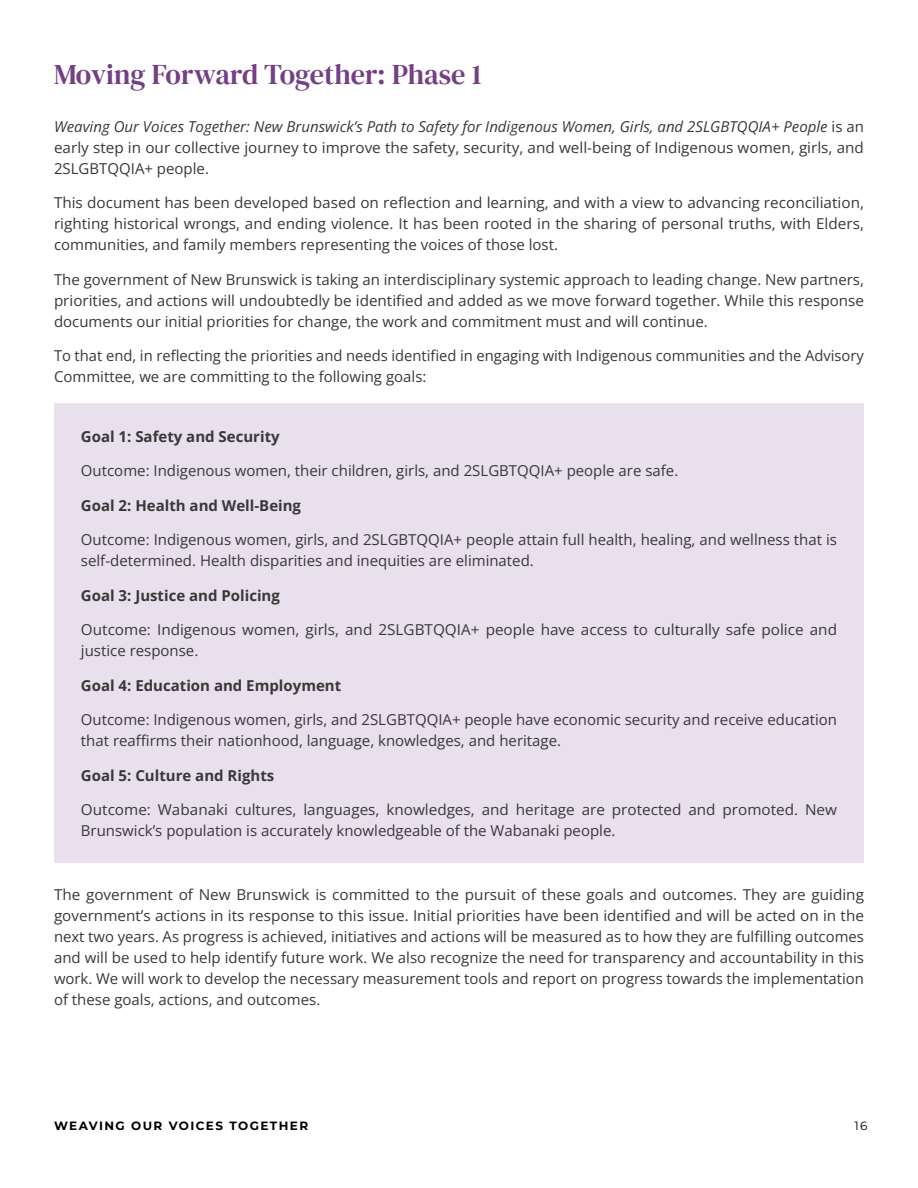
<style>
.page{position:relative;width:918px;height:1188px;background:#fff}
.page>*{position:absolute;margin:0;border:0;box-sizing:border-box;transform-origin:0 0}
.t1{font:28.5px "DM Serif Text";color:#733f86}
.t2{font:15px/21px "Open Sans";color:#383839}
.t3{font:700 15px "Open Sans";color:#383839}
.t4{font:100 12px "Montserrat";letter-spacing:.12em;color:#000}
.s1{font-style:italic}
</style>
<div class="page">
<div style="left:54px;top:403px;width:810px;height:460px;background:#e8e0ec"></div>
<h1 class="t1" style="left:54px;top:57px;width:429px">Moving Forward Together: Phase 1</h1>
<p class="t2" style="left:54px;top:115px;width:812px;text-align:justify"><span class="s1">Weaving Our Voices Together: New Brunswick’s Path to Safety for Indigenous Women, Girls, and 2SLGBTQQIA+ People</span> is an early step in our collective journey to improve the safety, security, and well-being of Indigenous women, girls, and 2SLGBTQQIA+ people.</p>
<p class="t2" style="left:54px;top:192px;width:812px;text-align:justify">This document has been developed based on reflection and learning, and with a view to advancing reconciliation, righting historical wrongs, and ending violence. It has been rooted in the sharing of personal truths, with Elders, communities, and family members representing the voices of those lost.</p>
<p class="t2" style="left:54px;top:268px;width:812px;text-align:justify">The government of New Brunswick is taking an interdisciplinary systemic approach to leading change. New partners, priorities, and actions will undoubtedly be identified and added as we move forward together. While this response documents our initial priorities for change, the work and commitment must and will continue.</p>
<p class="t2" style="left:54px;top:345px;width:811px">To that end, in reflecting the priorities and needs identified in engaging with Indigenous communities and the Advisory<br>Committee, we are committing to the following goals:</p>
<p class="t3" style="left:81px;top:426px;width:200px">Goal 1: Safety and Security</p>
<p class="t2" style="left:81px;top:460px;width:599px">Outcome: Indigenous women, their children, girls, and 2SLGBTQQIA+ people are safe.</p>
<p class="t3" style="left:81px;top:495px;width:222px">Goal 2: Health and Well-Being</p>
<p class="t2" style="left:81px;top:529px;width:758px">Outcome: Indigenous women, girls, and 2SLGBTQQIA+ people attain full health, healing, and wellness that is self-determined. Health disparities and inequities are eliminated.</p>
<p class="t3" style="left:81px;top:585px;width:201px">Goal 3: Justice and Policing</p>
<p class="t2" style="left:81px;top:619px;width:758px">Outcome: Indigenous women, girls, and 2SLGBTQQIA+ people have access to culturally safe police and justice response.</p>
<p class="t3" style="left:81px;top:675px;width:262px">Goal 4: Education and Employment</p>
<p class="t2" style="left:81px;top:709px;width:758px">Outcome: Indigenous women, girls, and 2SLGBTQQIA+ people have economic security and receive education that reaffirms their nationhood, language, knowledges, and heritage.</p>
<p class="t3" style="left:81px;top:765px;width:195px">Goal 5: Culture and Rights</p>
<p class="t2" style="left:81px;top:799px;width:758px">Outcome: Wabanaki cultures, languages, knowledges, and heritage are protected and promoted. New<br>Brunswick’s population is accurately knowledgeable of the Wabanaki people.</p>
<p class="t2" style="left:54px;top:883px;width:812px;text-align:justify">The government of New Brunswick is committed to the pursuit of these goals and outcomes. They are guiding government’s actions in its response to this issue. Initial priorities have been identified and will be acted on in the next two years. As progress is achieved, initiatives and actions will be measured as to how they are fulfilling outcomes and will be used to help identify future work. We also recognize the need for transparency and accountability in this work. We will work to develop the necessary measurement tools and report on progress towards the implementation of these goals, actions, and outcomes.</p>
<p class="t4" style="left:54px;top:1118px;width:256px">WEAVING OUR VOICES TOGETHER</p>
<p class="t4" style="left:854px;top:1117px;width:15px">16</p>
</div>
